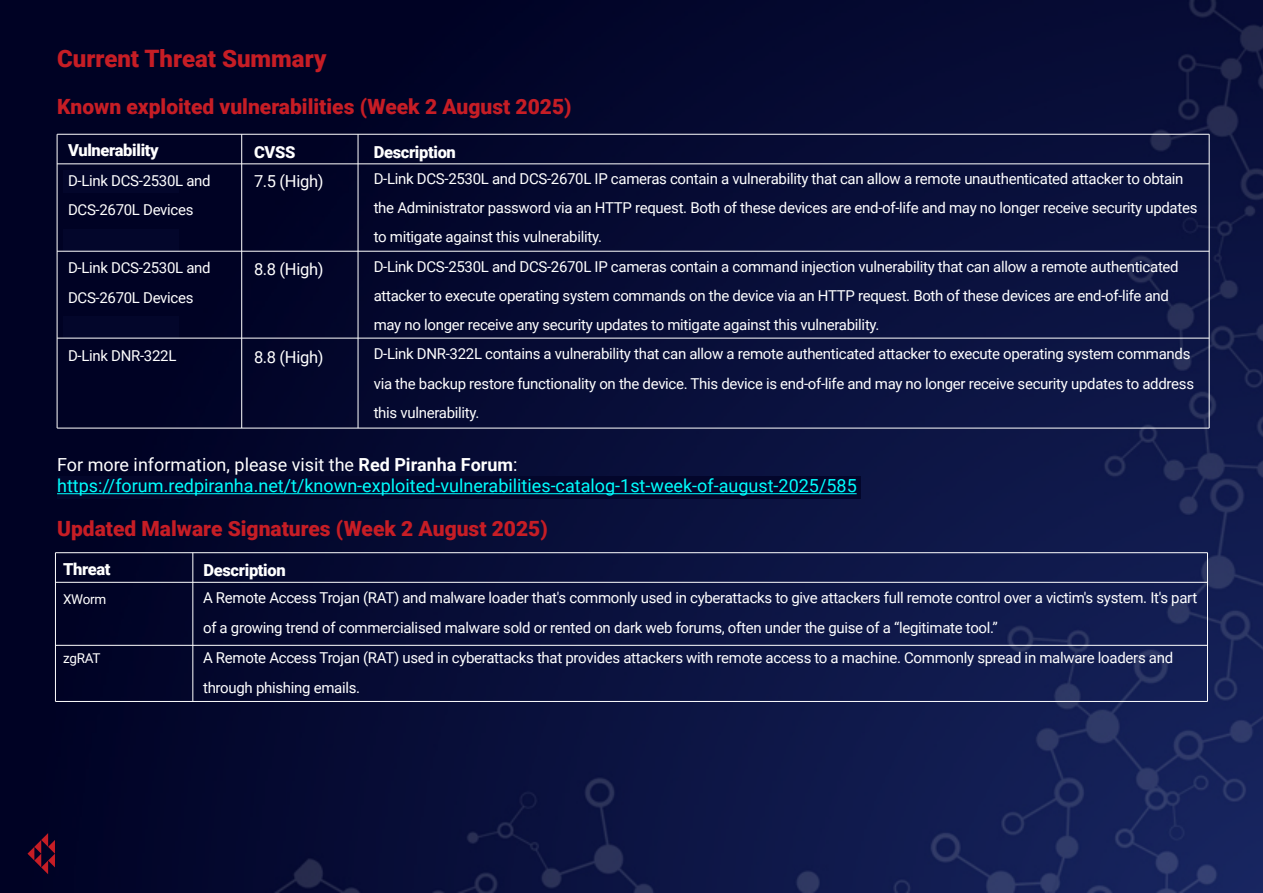
<style>
.page{position:relative;width:1263px;height:893px;background:#fff}
.page>*{position:absolute;margin:0;border:0;box-sizing:border-box;transform-origin:0 0}
.t1{font:900 24px "Roboto";color:#c61d25}
.t2{font:900 21px "Roboto";color:#c61d25}
.t3{font:18px/21.6px "Roboto";color:#0ff}
.t4{font:900 16.5px "Roboto";letter-spacing:-.02em;color:#fff}
.t5{font:16.5px "Roboto";letter-spacing:-.02em;color:#fff}
.t6{font:15px/29.2px "Roboto";letter-spacing:-.02em;color:#fff}
.t7{font:13.5px "Roboto";letter-spacing:-.02em;color:#fff}
.s1{color:#fff}
.s2{font-weight:700;color:#fff}
</style>
<div class="page">
<img style="left:0;top:0;width:1263px;height:893px">
<div style="left:57px;top:476px;width:803px;height:22px;background:#03062b"></div>
<div style="left:63px;top:171px;width:116px;height:22px;background:#03062b"></div>
<div style="left:63px;top:229px;width:116px;height:22px;background:#03062b"></div>
<div style="left:63px;top:316px;width:116px;height:22px;background:#03062b"></div>
<svg style="left:28px;top:833px;width:27px;height:41px"></svg>
<hr style="left:57px;top:134px;width:1152px;height:1px;background:#fff">
<hr style="left:57px;top:163px;width:1152px;height:1px;background:#fff">
<hr style="left:57px;top:251px;width:1152px;height:1px;background:#fff">
<hr style="left:57px;top:338px;width:1152px;height:1px;background:#fff">
<hr style="left:57px;top:428px;width:1152px;height:1px;background:#fff">
<hr style="left:57px;top:134px;width:1px;height:294px;background:#fff">
<hr style="left:241px;top:134px;width:1px;height:294px;background:#fff">
<hr style="left:358px;top:134px;width:1px;height:294px;background:#fff">
<hr style="left:1209px;top:134px;width:1px;height:294px;background:#fff">
<hr style="left:55px;top:552px;width:1152px;height:1px;background:#fff">
<hr style="left:55px;top:582px;width:1152px;height:1px;background:#fff">
<hr style="left:55px;top:645px;width:1152px;height:1px;background:#fff">
<hr style="left:55px;top:701px;width:1152px;height:1px;background:#fff">
<hr style="left:55px;top:553px;width:1px;height:148px;background:#fff">
<hr style="left:192px;top:553px;width:1px;height:148px;background:#fff">
<hr style="left:1207px;top:553px;width:1px;height:148px;background:#fff">
<hr style="left:57px;top:493px;width:800px;height:1px;background:#0ff">
<h1 class="t1" style="left:57px;top:41px;width:271px">Current Threat Summary</h1>
<h2 class="t2" style="left:57px;top:92px;width:516px">Known exploited vulnerabilities (Week 2 August 2025)</h2>
<p class="t4" style="left:68px;top:139px;width:92px">Vulnerability</p>
<p class="t6" style="left:68px;top:165px;width:144px">D-Link DCS-2530L and<br>DCS-2670L Devices</p>
<p class="t6" style="left:68px;top:253px;width:144px">D-Link DCS-2530L and<br>DCS-2670L Devices</p>
<p class="t6" style="left:68px;top:341px;width:110px">D-Link DNR-322L</p>
<p class="t4" style="left:254px;top:141px;width:43px">CVSS</p>
<p class="t5" style="left:254px;top:170px;width:71px">7.5 (High)</p>
<p class="t5" style="left:254px;top:258px;width:71px">8.8 (High)</p>
<p class="t5" style="left:254px;top:345px;width:71px">8.8 (High)</p>
<p class="t4" style="left:374px;top:141px;width:84px">Description</p>
<p class="t6" style="left:374px;top:163px;width:825px">D-Link DCS-2530L and DCS-2670L IP cameras contain a vulnerability that can allow a remote unauthenticated attacker to obtain the Administrator password via an HTTP request. Both of these devices are end-of-life and may no longer receive security updates to mitigate against this vulnerability.<br>D-Link DCS-2530L and DCS-2670L IP cameras contain a command injection vulnerability that can allow a remote authenticated attacker to execute operating system commands on the device via an HTTP request. Both of these devices are end-of-life and may no longer receive any security updates to mitigate against this vulnerability.<br>D-Link DNR-322L contains a vulnerability that can allow a remote authenticated attacker to execute operating system commands via the backup restore functionality on the device. This device is end-of-life and may no longer receive security updates to address this vulnerability.</p>
<p class="t3" style="left:57px;top:453px;width:801px"><span class="s1">For more information, please visit the</span> <span class="s2">Red Piranha Forum</span><span class="s1">: </span>https://forum.redpiranha.net/t/known-exploited-vulnerabilities-catalog-1st-week-of-august-2025/585</p>
<h2 class="t2" style="left:57px;top:514px;width:492px">Updated Malware Signatures (Week 2 August 2025)</h2>
<p class="t4" style="left:63px;top:557px;width:49px">Threat</p>
<p class="t7" style="left:63px;top:590px;width:45px">XWorm</p>
<p class="t4" style="left:204px;top:559px;width:84px">Description</p>
<p class="t6" style="left:203px;top:582px;width:996px;line-height:30px">A Remote Access Trojan (RAT) and malware loader that's commonly used in cyberattacks to give attackers full remote control over a victim's system. It's part of a growing trend of commercialised malware sold or rented on dark web forums, often under the guise of a “legitimate tool.”<br>A Remote Access Trojan (RAT) used in cyberattacks that provides attackers with remote access to a machine. Commonly spread in malware loaders and through phishing emails.</p>
<p class="t7" style="left:63px;top:648px;width:39px">zgRAT</p>
</div>
